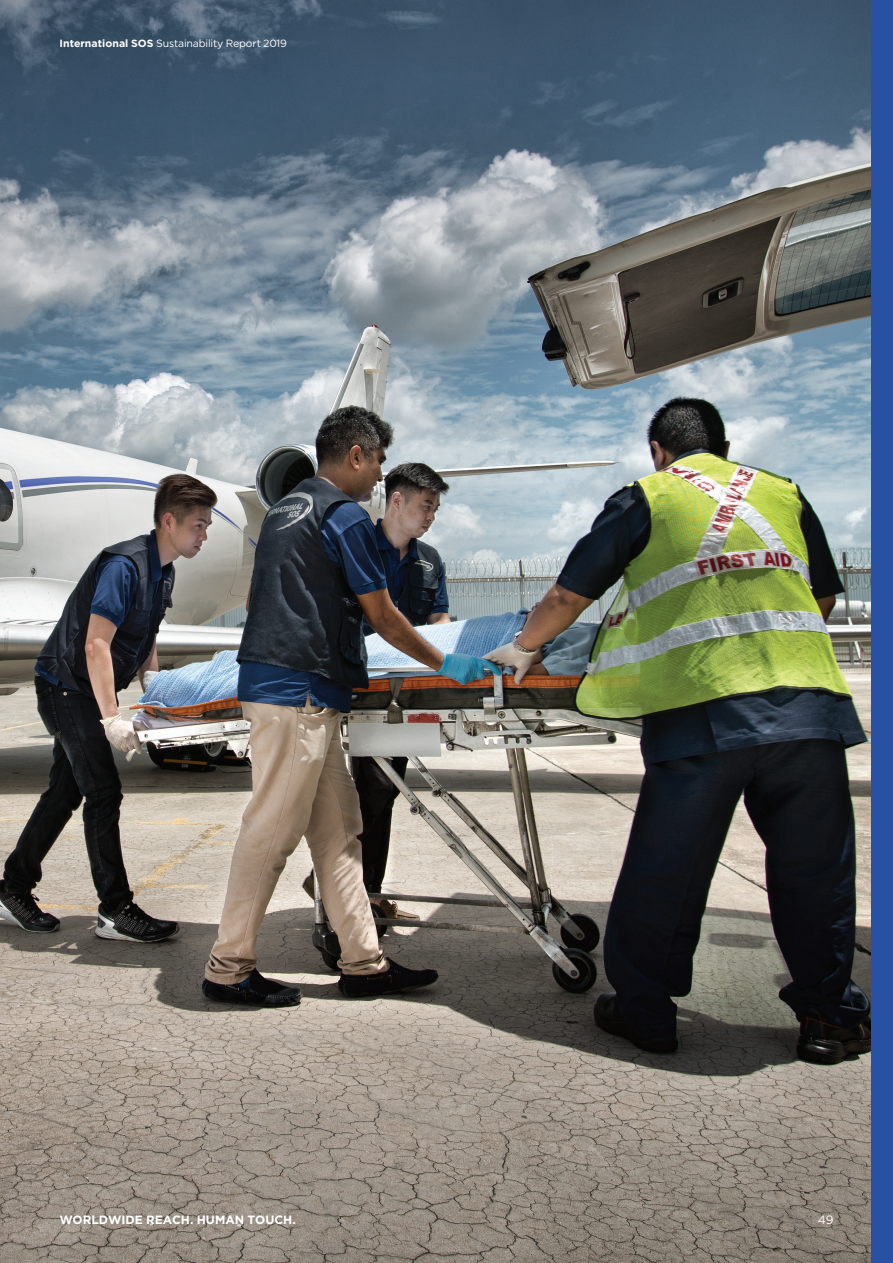
<style>
.page{position:relative;width:893px;height:1263px;background:#fff}
.page>*{position:absolute;margin:0;border:0;box-sizing:border-box;transform-origin:0 0}
.t1{font:700 12px "Gotham";color:#fff}
.t2{font:12px "Gotham";color:#fff}
.t3{font:10.5px "Gotham";letter-spacing:-.02em;color:#fff}
.s1{font-weight:700}
</style>
<div class="page">
<img style="left:0;top:0;width:872px;height:1263px">
<div style="left:872px;top:0;width:21px;height:1263px;background:#2851a3"></div>
<p class="t3" style="left:60px;top:36px;width:229px"><span class="s1">International SOS</span> Sustainability Report 2019</p>
<p class="t1" style="left:60px;top:1211px;width:238px">WORLDWIDE REACH. HUMAN TOUCH.</p>
<p class="t2" style="left:818px;top:1212px;width:17px">49</p>
</div>
